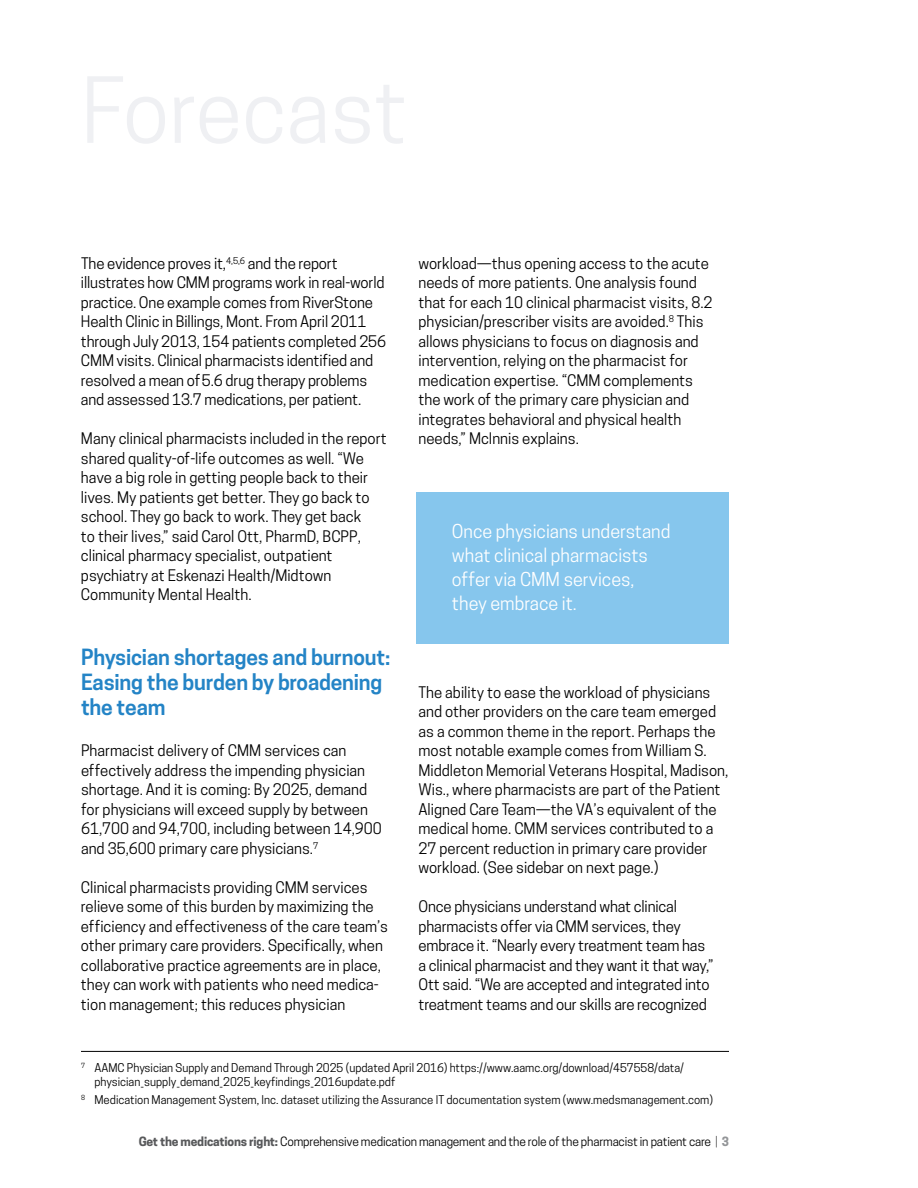
<style>
.page{position:relative;width:918px;height:1188px;background:#fff}
.page>*{position:absolute;margin:0;border:0;box-sizing:border-box;transform-origin:0 0}
.subhead{font:600 21px/25.5px "Cooper Hewitt";letter-spacing:-.01em;color:#2484c6}
.pullquote{font:18px/24px "Cooper Hewitt";color:#fff}
.body{font:15px/19.5px "Cooper Hewitt";color:#000}
.body-2{font:12px "Cooper Hewitt";letter-spacing:-.015em;color:#000}
.t1{font:11.4px/14.4px "Cooper Hewitt";color:#000}
.s1{font-weight:700;color:#58595b}
.s2{font-weight:300}
.s3{font-weight:700;color:#939598}
</style>
<div class="page">
<hr style="left:81px;top:1051px;width:648px;height:1px;background:#000">
<div style="left:417px;top:492px;width:312px;height:152px;background:#86c6ed"></div>
<p class="body" style="left:81px;top:253px;width:307px">The evidence proves it,<sup>4,5,6</sup> and the report illustrates how CMM programs work in real-world practice. One example comes from RiverStone Health Clinic in Billings, Mont. From April 2011 through July 2013, 154 patients completed 256<br>CMM visits. Clinical pharmacists identified and resolved a mean of5.6 drug therapy problems and assessed 13.7 medications, per patient.</p>
<p class="body" style="left:81px;top:429px;width:307px">Many clinical pharmacists included in the report shared quality-of-life outcomes as well. “We have a big role in getting people back to their lives. My patients get better. They go back to school. They go back to work. They get back<br>to their lives,” said Carol Ott, PharmD, BCPP, clinical pharmacy specialist, outpatient psychiatry at Eskenazi Health/Midtown Community Mental Health.</p>
<p class="subhead" style="left:81px;top:644px;width:311px">Physician shortages and burnout:<br>Easing the burden by broadening the team</p>
<p class="body" style="left:81px;top:741px;width:302px">Pharmacist delivery of CMM services can effectively address the impending physician shortage. And it is coming: By 2025, demand for physicians will exceed supply by between 61,700 and 94,700, including between 14,900 and 35,600 primary care physicians.<sup>7</sup></p>
<p class="body" style="left:81px;top:877px;width:309px">Clinical pharmacists providing CMM services relieve some of this burden by maximizing the efficiency and effectiveness of the care team’s other primary care providers. Specifically, when collaborative practice agreements are in place, they can work with patients who need medica&shy;tion management; this reduces physician</p>
<p class="body" style="left:418px;top:253px;width:296px">workload—thus opening access to the acute needs of more patients. One analysis found that for each 10 clinical pharmacist visits, 8.2 physician/prescriber visits are avoided.<sup>8</sup> This allows physicians to focus on diagnosis and intervention, relying on the pharmacist for medication expertise. “CMM complements the work of the primary care physician and integrates behavioral and physical health needs,” McInnis explains.</p>
<p class="pullquote" style="left:452px;top:519px;width:220px">Once physicians understand what clinical pharmacists offer via CMM services, they embrace it.</p>
<p class="body" style="left:418px;top:682px;width:311px">The ability to ease the workload of physicians and other providers on the care team emerged as a common theme in the report. Perhaps the most notable example comes from William S.<br>Middleton Memorial Veterans Hospital, Madison, Wis., where pharmacists are part of the Patient Aligned Care Team—the VA’s equivalent of the medical home. CMM services contributed to a 27 percent reduction in primary care provider workload. (See sidebar on next page.)</p>
<p class="body" style="left:418px;top:897px;width:297px">Once physicians understand what clinical pharmacists offer via CMM services, they embrace it. “Nearly every treatment team has a clinical pharmacist and they want it that way,” Ott said. “We are accepted and integrated into treatment teams and our skills are recognized</p>
<p class="t1" style="left:94px;top:1061px;width:591px;text-indent:-14px"><sup>7</sup> AAMC Physician Supply and Demand Through 2025 (updated April 2016) https://www.aamc.org/download/457558/data/ physician_supply_demand_2025_keyfindings_2016update.pdf</p>
<p class="t1" style="left:81px;top:1093px;width:634px"><sup>8</sup> Medication Management System, Inc. dataset utilizing the Assurance IT documentation system (www.medsmanagement.com)</p>
<p class="body-2" style="left:139px;top:1134px;width:592px"><span class="s1">Get the medications right:</span> Comprehensive medication management and the role of the pharmacist in patient care <span class="s2">|</span> <span class="s3">3</span></p>
</div>
